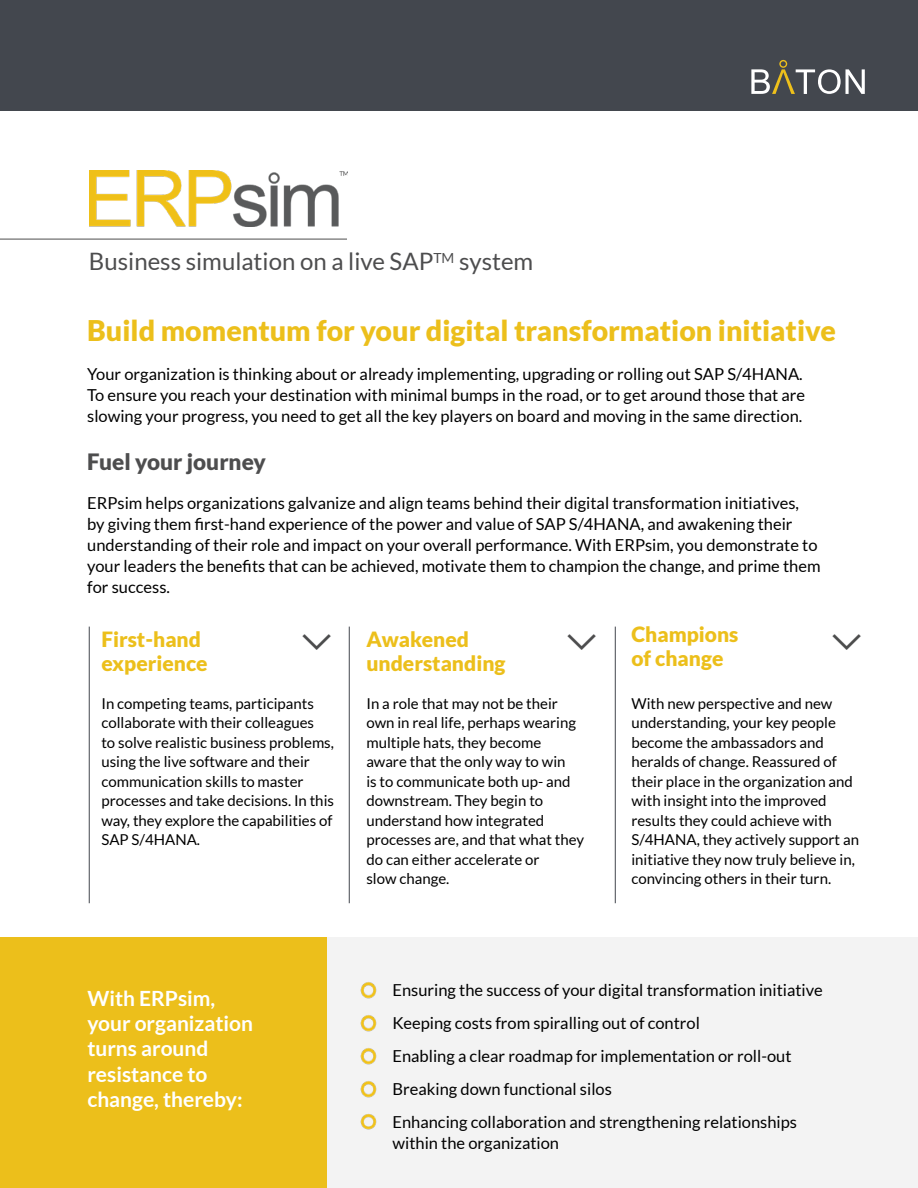
<style>
.page{position:relative;width:918px;height:1188px;background:#fff}
.page>*{position:absolute;margin:0;border:0;box-sizing:border-box;transform-origin:0 0}
.t1{font:900 28.5px "Lato";color:#ecbf1b}
.t2{font:24px "Lato";color:#4d4d4e}
.t3{font:900 22.5px "Lato";color:#4d4d4e}
.t4{font:700 21px/25.2px "Lato";color:#fff}
.t5{font:900 21px/24px "Lato";color:#ecbf1b}
.t6{font:16.5px/21px "Lato";color:#000}
.t7{font:15px/19.5px "Lato";color:#000}
</style>
<div class="page">
<hr style="left:89px;top:627px;width:1px;height:276px;background:#43474e">
<hr style="left:349px;top:627px;width:1px;height:276px;background:#43474e">
<hr style="left:615px;top:627px;width:1px;height:276px;background:#43474e">
<hr style="left:0;top:239px;width:347px;height:1px;background:#4d4d4e">
<div style="left:0;top:0;width:918px;height:110px;background:#43474e"></div>
<svg style="left:751px;top:60px;width:114px;height:34px"></svg>
<img style="left:89px;top:171px;width:258px;height:56px">
<div style="left:0;top:938px;width:327px;height:250px;background:#ecbf1b"></div>
<div style="left:327px;top:938px;width:591px;height:250px;background:#f3f3f3"></div>
<img style="left:360px;top:982px;width:17px;height:17px">
<img style="left:360px;top:1015px;width:17px;height:17px">
<img style="left:360px;top:1048px;width:17px;height:17px">
<img style="left:360px;top:1081px;width:17px;height:17px">
<img style="left:360px;top:1114px;width:17px;height:16px">
<h2 class="t2" style="left:89px;top:248px;width:446px">Business simulation on a live SAP<sup>TM</sup> system</h2>
<h1 class="t1" style="left:87px;top:314px;width:750px">Build momentum for your digital transformation initiative</h1>
<p class="t6" style="left:87px;top:363px;width:719px">Your organization is thinking about or already implementing, upgrading or rolling out SAP S/4HANA.<br>To ensure you reach your destination with minimal bumps in the road, or to get around those that are slowing your progress, you need to get all the key players on board and moving in the same direction.</p>
<h3 class="t3" style="left:87px;top:448px;width:180px">Fuel your journey</h3>
<p class="t6" style="left:87px;top:492px;width:735px">ERPsim helps organizations galvanize and align teams behind their digital transformation initiatives, by giving them first-hand experience of the power and value of SAP S/4HANA, and awakening their understanding of their role and impact on your overall performance. With ERPsim, you demonstrate to your leaders the benefits that can be achieved, motivate them to champion the change, and prime them for success.</p>
<p class="t5" style="left:101px;top:627px;width:108px">First-hand experience</p>
<p class="t5" style="left:366px;top:627px;width:141px">Awakened understanding</p>
<p class="t5" style="left:631px;top:622px;width:109px">Champions of change</p>
<p class="t7" style="left:101px;top:694px;width:234px">In competing teams, participants collaborate with their colleagues<br>to solve realistic business problems, using the live software and their communication skills to master processes and take decisions. In this way, they explore the capabilities of<br>SAP S/4HANA.</p>
<p class="t7" style="left:366px;top:694px;width:219px">In a role that may not be their own in real life, perhaps wearing multiple hats, they become aware that the only way to win<br>is to communicate both up- and downstream. They begin to understand how integrated processes are, and that what they do can either accelerate or<br>slow change.</p>
<p class="t7" style="left:631px;top:694px;width:229px">With new perspective and new understanding, your key people become the ambassadors and heralds of change. Reassured of their place in the organization and with insight into the improved results they could achieve with<br>S/4HANA, they actively support an initiative they now truly believe in, convincing others in their turn.</p>
<p class="t4" style="left:87px;top:985px;width:167px">With ERPsim, your organization turns around resistance to change, thereby:</p>
<p class="t6" style="left:392px;top:974px;width:432px;line-height:32.8px">Ensuring the success of your digital transformation initiative Keeping costs from spiralling out of control<br>Enabling a clear roadmap for implementation or roll-out Breaking down functional silos<br>Enhancing collaboration and strengthening relationships</p>
<p class="t6" style="left:392px;top:1132px;width:168px">within the organization</p>
</div>
